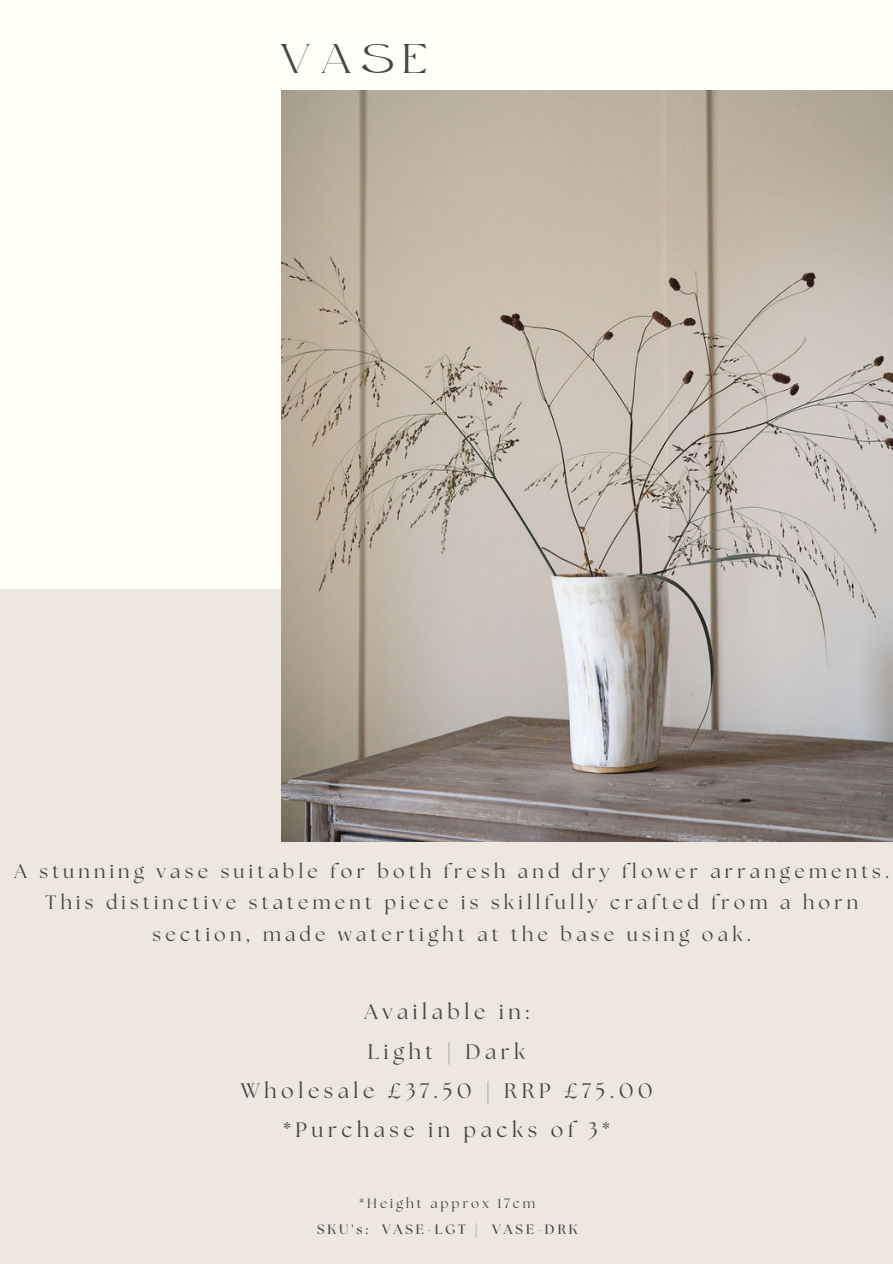
<style>
.page{position:relative;width:893px;height:1264px;background:#fff}
.page>*{position:absolute;margin:0;border:0;box-sizing:border-box;transform-origin:0 0}
.t1{font:41.4px "Beauty Swing Personal Use";color:#474645}
.t2{font:21px "The Seasons";letter-spacing:.22em;color:#474645}
.t3{font:19.5px/31.5px "The Seasons";letter-spacing:.22em;color:#474645;text-align:center}
.t4{font:700 13.5px "The Seasons";letter-spacing:.22em;color:#474645}
.t5{font:13.5px "The Seasons";letter-spacing:.22em;color:#474645}
</style>
<div class="page">
<div style="left:0;top:0;width:892px;height:1263px;background:#fffef7"></div>
<div style="left:0;top:589px;width:892px;height:674px;background:#eee7e0"></div>
<img style="left:281px;top:90px;width:611px;height:751px">
<p class="t1" style="left:279px;top:35px;width:149px">VASE</p>
<p class="t3" style="left:14px;top:856px;width:876px">A stunning vase suitable for both fresh and dry flower arrangements.<br>This distinctive statement piece is skillfully crafted from a horn section, made watertight at the base using oak.</p>
<p class="t2" style="left:364px;top:1002px;width:166px">Available in:</p>
<p class="t2" style="left:368px;top:1041px;width:159px">Light | Dark</p>
<p class="t2" style="left:241px;top:1081px;width:413px">Wholesale £37.50 | RRP £75.00</p>
<p class="t2" style="left:283px;top:1120px;width:328px">*Purchase in packs of 3*</p>
<p class="t5" style="left:359px;top:1197px;width:177px">*Height approx 17cm</p>
<p class="t4" style="left:317px;top:1223px;width:262px">SKU's: VASE-LGT | VASE-DRK</p>
</div>
